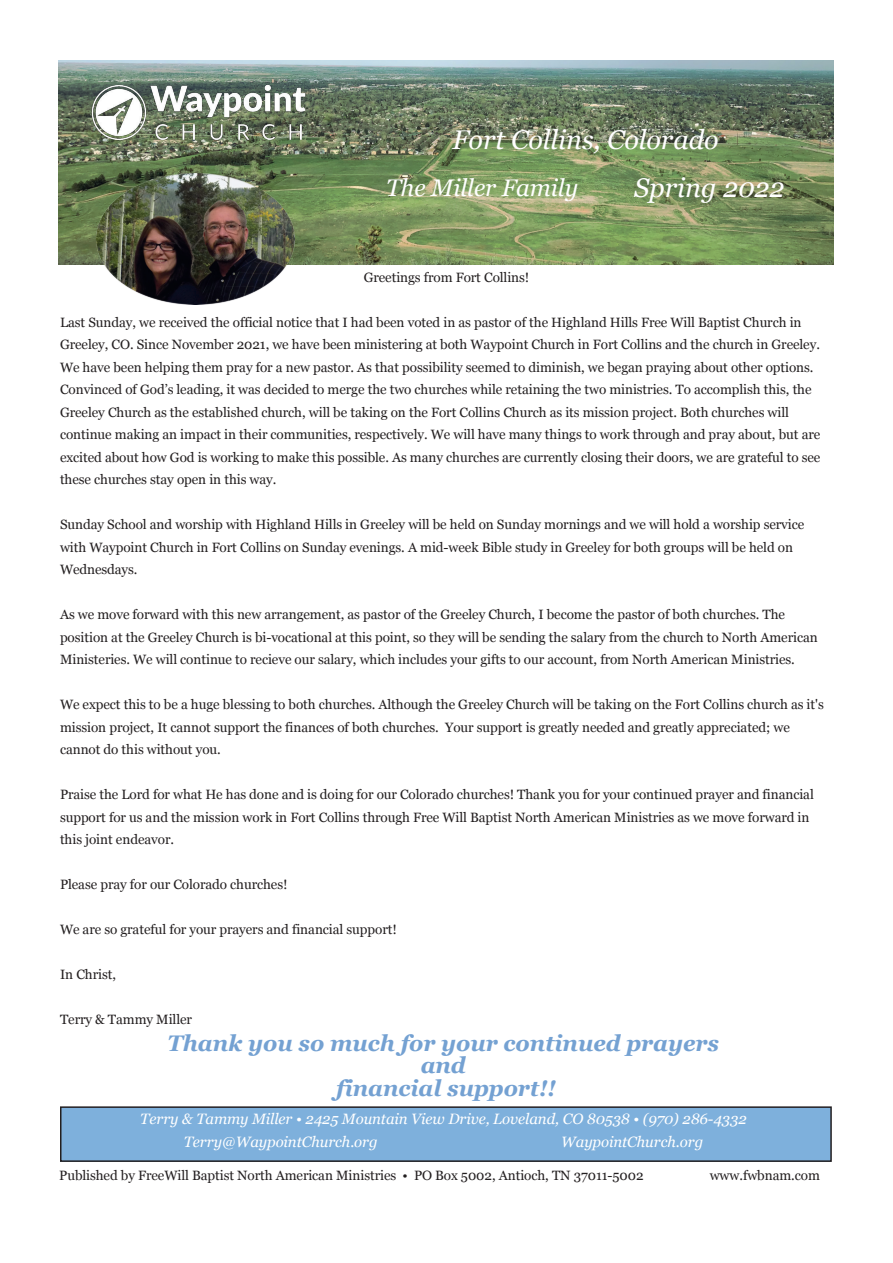
<style>
.page{position:relative;width:893px;height:1263px;background:#fff}
.page>*{position:absolute;margin:0;border:0;box-sizing:border-box;transform-origin:0 0}
.t1{font:italic 27px "Georgia";color:#fff}
.t2{font:italic 24px "Georgia";letter-spacing:-.005em;color:#fff}
.t3{font:italic 700 22.5px/22.5px "Georgia";color:#74a1d2;text-align:center}
.t4{font:italic 15px/22.5px "Georgia";letter-spacing:-.005em;color:#fff}
.t5{font:13.5px/22.5px "Georgia";letter-spacing:-.005em;color:#231f20}
</style>
<div class="page">
<div style="left:61px;top:1107px;width:770px;height:54px;background:#7eb0dc"></div>
<div style="left:60px;top:1106px;width:772px;height:56px;border:2px solid #231f20"></div>
<img style="left:59px;top:61px;width:775px;height:204px">
<img style="left:88px;top:78px;width:221px;height:68px">
<img style="left:96px;top:173px;width:198px;height:131px">
<h1 class="t1" style="left:453px;top:124px;width:268px">Fort Collins, Colorado</h1>
<h2 class="t2" style="left:386px;top:174px;width:193px">The Miller Family</h2>
<h1 class="t1" style="left:634px;top:172px;width:152px">Spring 2022</h1>
<p class="t5" style="left:364px;top:266px;width:167px">Greetings from Fort Collins!</p>
<p class="t5" style="left:60px;top:311px;width:762px">Last Sunday, we received the official notice that I had been voted in as pastor of the Highland Hills Free Will Baptist Church in Greeley, CO. Since November 2021, we have been ministering at both Waypoint Church in Fort Collins and the church in Greeley.<br>We have been helping them pray for a new pastor. As that possibility seemed to diminish, we began praying about other options.<br>Convinced of God’s leading, it was decided to merge the two churches while retaining the two ministries. To accomplish this, the Greeley Church as the established church, will be taking on the Fort Collins Church as its mission project. Both churches will continue making an impact in their communities, respectively. We will have many things to work through and pray about, but are excited about how God is working to make this possible. As many churches are currently closing their doors, we are grateful to see these churches stay open in this way.</p>
<p class="t5" style="left:60px;top:513px;width:746px">Sunday School and worship with Highland Hills in Greeley will be held on Sunday mornings and we will hold a worship service with Waypoint Church in Fort Collins on Sunday evenings. A mid-week Bible study in Greeley for both groups will be held on<br>Wednesdays.</p>
<p class="t5" style="left:60px;top:603px;width:759px">As we move forward with this new arrangement, as pastor of the Greeley Church, I become the pastor of both churches. The position at the Greeley Church is bi-vocational at this point, so they will be sending the salary from the church to North American<br>Ministeries. We will continue to recieve our salary, which includes your gifts to our account, from North American Ministries.</p>
<p class="t5" style="left:60px;top:693px;width:765px">We expect this to be a huge blessing to both churches. Although the Greeley Church will be taking on the Fort Collins church as it's mission project, It cannot support the finances of both churches. Your support is greatly needed and greatly appreciated; we cannot do this without you.</p>
<p class="t5" style="left:60px;top:783px;width:755px">Praise the Lord for what He has done and is doing for our Colorado churches! Thank you for your continued prayer and financial support for us and the mission work in Fort Collins through Free Will Baptist North American Ministries as we move forward in this joint endeavor.</p>
<p class="t5" style="left:60px;top:873px;width:229px">Please pray for our Colorado churches!</p>
<p class="t5" style="left:60px;top:918px;width:338px">We are so grateful for your prayers and financial support!</p>
<p class="t5" style="left:60px;top:963px;width:57px">In Christ,</p>
<p class="t5" style="left:60px;top:1008px;width:134px">Terry &amp; Tammy Miller</p>
<h3 class="t3" style="left:167px;top:1031px;width:553px">Thank you so much for your continued prayers and<br>financial support!!</h3>
<p class="t4" style="left:184px;top:1108px;width:564px;text-indent:-43px">Terry &amp; Tammy Miller • 2425 Mountain View Drive, Loveland, CO 80538 • (970) 286-4332<br>Terry@WaypointChurch.org</p>
<p class="t4" style="left:561px;top:1130px;width:143px">WaypointChurch.org</p>
<p class="t5" style="left:59px;top:1164px;width:586px">Published by FreeWill Baptist North American Ministries • PO Box 5002, Antioch, TN 37011-5002</p>
<p class="t5" style="left:710px;top:1164px;width:112px">www.fwbnam.com</p>
</div>
